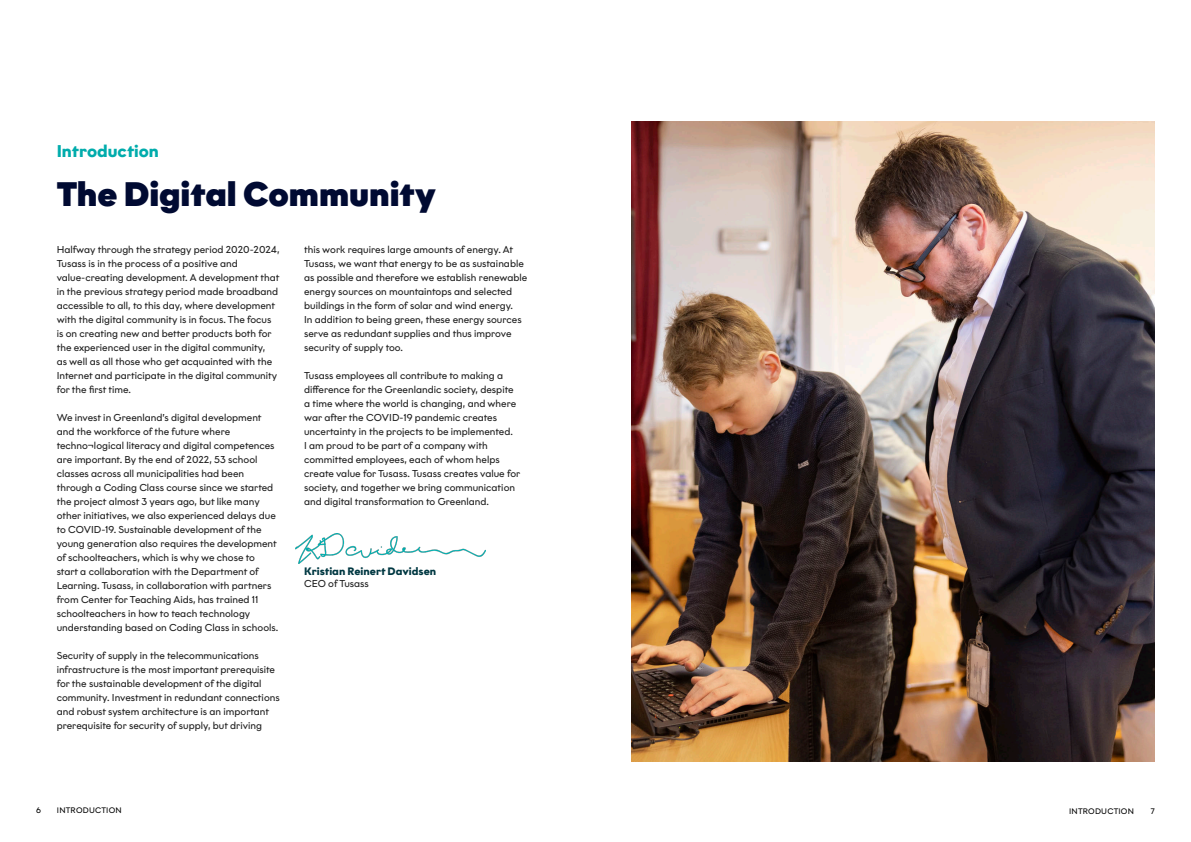
<style>
.page{position:relative;width:1191px;height:842px;background:#fff}
.page>*{position:absolute;margin:0;border:0;box-sizing:border-box;transform-origin:0 0}
.t1{font:900 34px "Graphit";color:#000a32}
.t2{font:700 17px "Graphit";color:#00acac}
.t3{font:700 10.8px "Graphit";color:#003842}
.t4{font:10px/14px "Graphit";color:#212121}
.t5{font:8px "Graphit";letter-spacing:.025em;color:#000}
</style>
<div class="page">
<img style="left:295px;top:534px;width:190px;height:30px">
<img style="left:631px;top:121px;width:523px;height:640px">
<h2 class="t2" style="left:57px;top:140px;width:103px">Introduction</h2>
<h1 class="t1" style="left:57px;top:172px;width:380px">The Digital Community</h1>
<p class="t4" style="left:57px;top:242px;width:224px">Halfway through the strategy period 2020-2024, Tusass is in the process of a positive and value-creating development. A development that in the previous strategy period made broadband accessible to all, to this day, where development with the digital community is in focus. The focus is on creating new and better products both for the experienced user in the digital community,<br>as well as all those who get acquainted with the Internet and participate in the digital community for the first time.</p>
<p class="t4" style="left:57px;top:410px;width:223px">We invest in Greenland’s digital development and the workforce of the future where techno¬logical literacy and digital competences are important. By the end of 2022, 53 school classes across all municipalities had been through a Coding Class course since we started the project almost 3 years ago, but like many other initiatives, we also experienced delays due to COVID-19. Sustainable development of the young generation also requires the development of schoolteachers, which is why we chose to start a collaboration with the Department of Learning. Tusass, in collaboration with partners from Center for Teaching Aids, has trained 11 schoolteachers in how to teach technology understanding based on Coding Class in schools.</p>
<p class="t4" style="left:57px;top:648px;width:224px">Security of supply in the telecommunications infrastructure is the most important prerequisite for the sustainable development of the digital community. Investment in redundant connections and robust system architecture is an important prerequisite for security of supply, but driving</p>
<p class="t4" style="left:304px;top:242px;width:225px">this work requires large amounts of energy. At Tusass, we want that energy to be as sustainable as possible and therefore we establish renewable energy sources on mountaintops and selected buildings in the form of solar and wind energy.<br>In addition to being green, these energy sources serve as redundant supplies and thus improve security of supply too.</p>
<p class="t4" style="left:304px;top:368px;width:218px">Tusass employees all contribute to making a difference for the Greenlandic society, despite a time where the world is changing, and where war after the COVID-19 pandemic creates uncertainty in the projects to be implemented.<br>I am proud to be part of a company with committed employees, each of whom helps create value for Tusass. Tusass creates value for society, and together we bring communication and digital transformation to Greenland.</p>
<p class="t3" style="left:304px;top:564px;width:133px">Kristian Reinert Davidsen</p>
<p class="t4" style="left:304px;top:576px;width:66px">CEO of Tusass</p>
<p class="t5" style="left:36px;top:805px;width:6px">6</p>
<p class="t5" style="left:57px;top:805px;width:66px">INTRODUCTION</p>
<p class="t5" style="left:1069px;top:806px;width:66px">INTRODUCTION</p>
<p class="t5" style="left:1150px;top:806px;width:5px">7</p>
</div>
